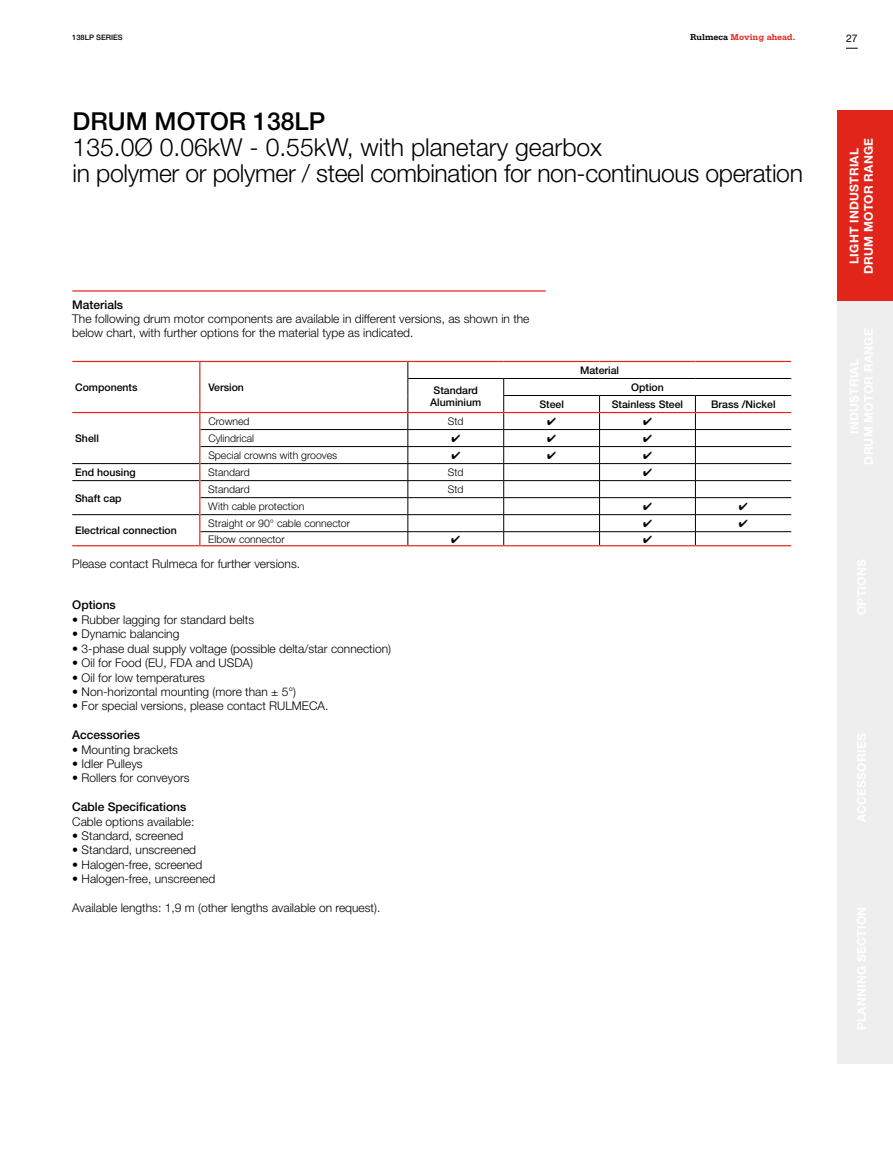
<style>
.page{position:relative;width:893px;height:1149px;background:#fff}
.page>*{position:absolute;margin:0;border:0;box-sizing:border-box;transform-origin:0 0}
.t1{font:300 24.75px/26.2px "Helvetica Neue";letter-spacing:-.015em;color:#000}
.t2{font:500 24.75px "Helvetica Neue";color:#000}
.t3{font:300 12px/14.4px "Helvetica Neue";color:#000}
.t4{font:500 12px "Helvetica Neue";color:#000}
.t5{font:700 12px/14.4px "Helvetica Neue";letter-spacing:.02em;color:#fff;text-align:center}
.t6{font:300 10.5px "Helvetica Neue";color:#000}
.t7{font:500 10.5px/12px "Helvetica Neue";color:#000;text-align:center}
.t8{font:10.5px "Helvetica Neue";color:#000}
.t9{font:700 9px "Serifa Std";color:#e1251b}
.t10{font:500 7.5px "Helvetica Neue";color:#000}
.s1{color:#000}
</style>
<div class="page">
<svg style="left:846px;top:48px;width:12px;height:1px"></svg>
<div style="left:838px;top:301px;width:55px;height:191px;background:#eee"></div>
<div style="left:838px;top:492px;width:55px;height:190px;background:#eee"></div>
<div style="left:838px;top:682px;width:55px;height:191px;background:#eee"></div>
<div style="left:838px;top:873px;width:55px;height:190px;background:#eee"></div>
<div style="left:838px;top:111px;width:55px;height:190px;background:#e1251b"></div>
<hr style="left:72px;top:290px;width:474px;height:1px;background:#e1251b">
<hr style="left:200px;top:429px;width:208px;height:1px;background:#000">
<hr style="left:408px;top:429px;width:96px;height:1px;background:#000">
<hr style="left:504px;top:429px;width:96px;height:1px;background:#000">
<hr style="left:600px;top:429px;width:95px;height:1px;background:#000">
<hr style="left:695px;top:429px;width:96px;height:1px;background:#000">
<hr style="left:200px;top:446px;width:208px;height:1px;background:#000">
<hr style="left:408px;top:446px;width:96px;height:1px;background:#000">
<hr style="left:504px;top:446px;width:96px;height:1px;background:#000">
<hr style="left:600px;top:446px;width:95px;height:1px;background:#000">
<hr style="left:695px;top:446px;width:96px;height:1px;background:#000">
<hr style="left:72px;top:463px;width:127px;height:1px;background:#000">
<hr style="left:200px;top:463px;width:208px;height:1px;background:#000">
<hr style="left:408px;top:463px;width:96px;height:1px;background:#000">
<hr style="left:504px;top:463px;width:96px;height:1px;background:#000">
<hr style="left:600px;top:463px;width:95px;height:1px;background:#000">
<hr style="left:695px;top:463px;width:96px;height:1px;background:#000">
<hr style="left:72px;top:480px;width:127px;height:1px;background:#000">
<hr style="left:200px;top:480px;width:208px;height:1px;background:#000">
<hr style="left:408px;top:480px;width:96px;height:1px;background:#000">
<hr style="left:504px;top:480px;width:96px;height:1px;background:#000">
<hr style="left:600px;top:480px;width:95px;height:1px;background:#000">
<hr style="left:695px;top:480px;width:96px;height:1px;background:#000">
<hr style="left:200px;top:497px;width:208px;height:1px;background:#000">
<hr style="left:408px;top:497px;width:96px;height:1px;background:#000">
<hr style="left:504px;top:497px;width:96px;height:1px;background:#000">
<hr style="left:600px;top:497px;width:95px;height:1px;background:#000">
<hr style="left:695px;top:497px;width:96px;height:1px;background:#000">
<hr style="left:72px;top:514px;width:127px;height:1px;background:#000">
<hr style="left:200px;top:514px;width:208px;height:1px;background:#000">
<hr style="left:408px;top:514px;width:96px;height:1px;background:#000">
<hr style="left:504px;top:514px;width:96px;height:1px;background:#000">
<hr style="left:600px;top:514px;width:95px;height:1px;background:#000">
<hr style="left:695px;top:514px;width:96px;height:1px;background:#000">
<hr style="left:200px;top:531px;width:208px;height:1px;background:#000">
<hr style="left:408px;top:531px;width:96px;height:1px;background:#000">
<svg style="left:408px;top:362px;width:1px;height:183px"></svg>
<hr style="left:504px;top:531px;width:96px;height:1px;background:#000">
<svg style="left:503px;top:379px;width:1px;height:166px"></svg>
<hr style="left:600px;top:531px;width:95px;height:1px;background:#000">
<svg style="left:599px;top:396px;width:1px;height:149px"></svg>
<hr style="left:695px;top:531px;width:96px;height:1px;background:#000">
<svg style="left:695px;top:396px;width:1px;height:149px"></svg>
<hr style="left:408px;top:378px;width:96px;height:1px;background:#000">
<hr style="left:504px;top:378px;width:96px;height:1px;background:#000">
<hr style="left:600px;top:378px;width:95px;height:1px;background:#000">
<hr style="left:695px;top:378px;width:96px;height:1px;background:#000">
<hr style="left:504px;top:395px;width:96px;height:1px;background:#000">
<hr style="left:600px;top:395px;width:95px;height:1px;background:#000">
<hr style="left:695px;top:395px;width:96px;height:1px;background:#000">
<hr style="left:72px;top:361px;width:128px;height:1px;background:#e1251b">
<hr style="left:200px;top:361px;width:208px;height:1px;background:#e1251b">
<hr style="left:408px;top:361px;width:96px;height:1px;background:#e1251b">
<hr style="left:504px;top:361px;width:96px;height:1px;background:#e1251b">
<hr style="left:600px;top:361px;width:95px;height:1px;background:#e1251b">
<hr style="left:695px;top:361px;width:96px;height:1px;background:#e1251b">
<hr style="left:72px;top:412px;width:128px;height:1px;background:#e1251b">
<hr style="left:200px;top:412px;width:208px;height:1px;background:#e1251b">
<hr style="left:408px;top:412px;width:96px;height:1px;background:#e1251b">
<hr style="left:504px;top:412px;width:96px;height:1px;background:#e1251b">
<hr style="left:600px;top:412px;width:95px;height:1px;background:#e1251b">
<hr style="left:695px;top:412px;width:96px;height:1px;background:#e1251b">
<svg style="left:199px;top:362px;width:1px;height:183px"></svg>
<hr style="left:72px;top:545px;width:128px;height:1px;background:#e1251b">
<hr style="left:200px;top:545px;width:208px;height:1px;background:#e1251b">
<hr style="left:408px;top:545px;width:96px;height:1px;background:#e1251b">
<hr style="left:504px;top:545px;width:96px;height:1px;background:#e1251b">
<hr style="left:600px;top:545px;width:95px;height:1px;background:#e1251b">
<hr style="left:695px;top:545px;width:96px;height:1px;background:#e1251b">
<p class="t10" style="left:72px;top:33px;width:52px">138LP SERIES</p>
<p class="t9" style="left:690px;top:32px;width:107px"><span class="s1">Rulmeca</span> Moving ahead.</p>
<p class="t8" style="left:846px;top:32px;width:13px">27</p>
<h1 class="t2" style="left:73px;top:106px;width:254px">DRUM MOTOR 138LP</h1>
<h1 class="t1" style="left:73px;top:133px;width:732px">135.0Ø 0.06kW - 0.55kW, with planetary gearbox<br>in polymer or polymer / steel combination for non-continuous operation</h1>
<p class="t4" style="left:72px;top:297px;width:52px">Materials</p>
<p class="t3" style="left:72px;top:311px;width:459px">The following drum motor components are available in different versions, as shown in the below chart, with further options for the material type as indicated.</p>
<p class="t7" style="left:580px;top:364px;width:41px">Material</p>
<p class="t7" style="left:75px;top:381px;width:64px">Components</p>
<p class="t7" style="left:208px;top:381px;width:37px">Version</p>
<p class="t7" style="left:430px;top:383px;width:52px">Standard<br>Aluminium</p>
<p class="t7" style="left:631px;top:381px;width:34px">Option</p>
<p class="t7" style="left:539px;top:398px;width:26px">Steel</p>
<p class="t7" style="left:612px;top:398px;width:73px">Stainless Steel</p>
<p class="t7" style="left:711px;top:398px;width:66px">Brass /Nickel</p>
<p class="t7" style="left:75px;top:432px;width:25px">Shell</p>
<p class="t6" style="left:208px;top:415px;width:43px">Crowned</p>
<p class="t6" style="left:448px;top:415px;width:17px">Std</p>
<p class="t6" style="left:208px;top:432px;width:47px">Cylindrical</p>
<p class="t6" style="left:208px;top:449px;width:130px">Special crowns with grooves</p>
<p class="t7" style="left:75px;top:466px;width:62px">End housing</p>
<p class="t6" style="left:208px;top:466px;width:43px">Standard</p>
<p class="t6" style="left:448px;top:466px;width:17px">Std</p>
<p class="t7" style="left:75px;top:491px;width:48px">Shaft cap</p>
<p class="t6" style="left:208px;top:483px;width:43px">Standard</p>
<p class="t6" style="left:448px;top:483px;width:17px">Std</p>
<p class="t6" style="left:208px;top:500px;width:98px">With cable protection</p>
<p class="t7" style="left:75px;top:524px;width:103px">Electrical connection</p>
<p class="t6" style="left:208px;top:517px;width:143px">Straight or 90° cable connector</p>
<p class="t6" style="left:208px;top:532px;width:78px">Elbow connector</p>
<p class="t3" style="left:72px;top:556px;width:229px">Please contact Rulmeca for further versions.</p>
<p class="t4" style="left:72px;top:598px;width:45px">Options</p>
<p class="t3" style="left:72px;top:612px;width:183px">• Rubber lagging for standard belts</p>
<p class="t3" style="left:72px;top:626px;width:109px">• Dynamic balancing</p>
<p class="t3" style="left:72px;top:640px;width:320px">• 3-phase dual supply voltage (possible delta/star connection)</p>
<p class="t3" style="left:72px;top:655px;width:182px">• Oil for Food (EU, FDA and USDA)</p>
<p class="t3" style="left:72px;top:669px;width:134px">• Oil for low temperatures</p>
<p class="t3" style="left:72px;top:684px;width:225px">• Non-horizontal mounting (more than ± 5°)</p>
<p class="t3" style="left:72px;top:698px;width:258px">• For special versions, please contact RULMECA.</p>
<p class="t4" style="left:72px;top:727px;width:69px">Accessories</p>
<p class="t3" style="left:72px;top:741px;width:107px">• Mounting brackets</p>
<p class="t3" style="left:72px;top:756px;width:72px">• Idler Pulleys</p>
<p class="t3" style="left:72px;top:770px;width:119px">• Rollers for conveyors</p>
<p class="t4" style="left:72px;top:799px;width:116px">Cable Specifications</p>
<p class="t3" style="left:72px;top:813px;width:124px">Cable options available:</p>
<p class="t3" style="left:72px;top:828px;width:112px">• Standard, screened</p>
<p class="t3" style="left:72px;top:842px;width:125px">• Standard, unscreened</p>
<p class="t3" style="left:72px;top:856px;width:132px">• Halogen-free, screened</p>
<p class="t3" style="left:72px;top:871px;width:144px">• Halogen-free, unscreened</p>
<p class="t3" style="left:72px;top:900px;width:310px">Available lengths: 1,9 m (other lengths available on request).</p>
<p class="t5" style="left:847px;top:274px;width:137px;rotate:-90deg">LIGHT INDUSTRIAL<br>DRUM MOTOR RANGE</p>
</div>
